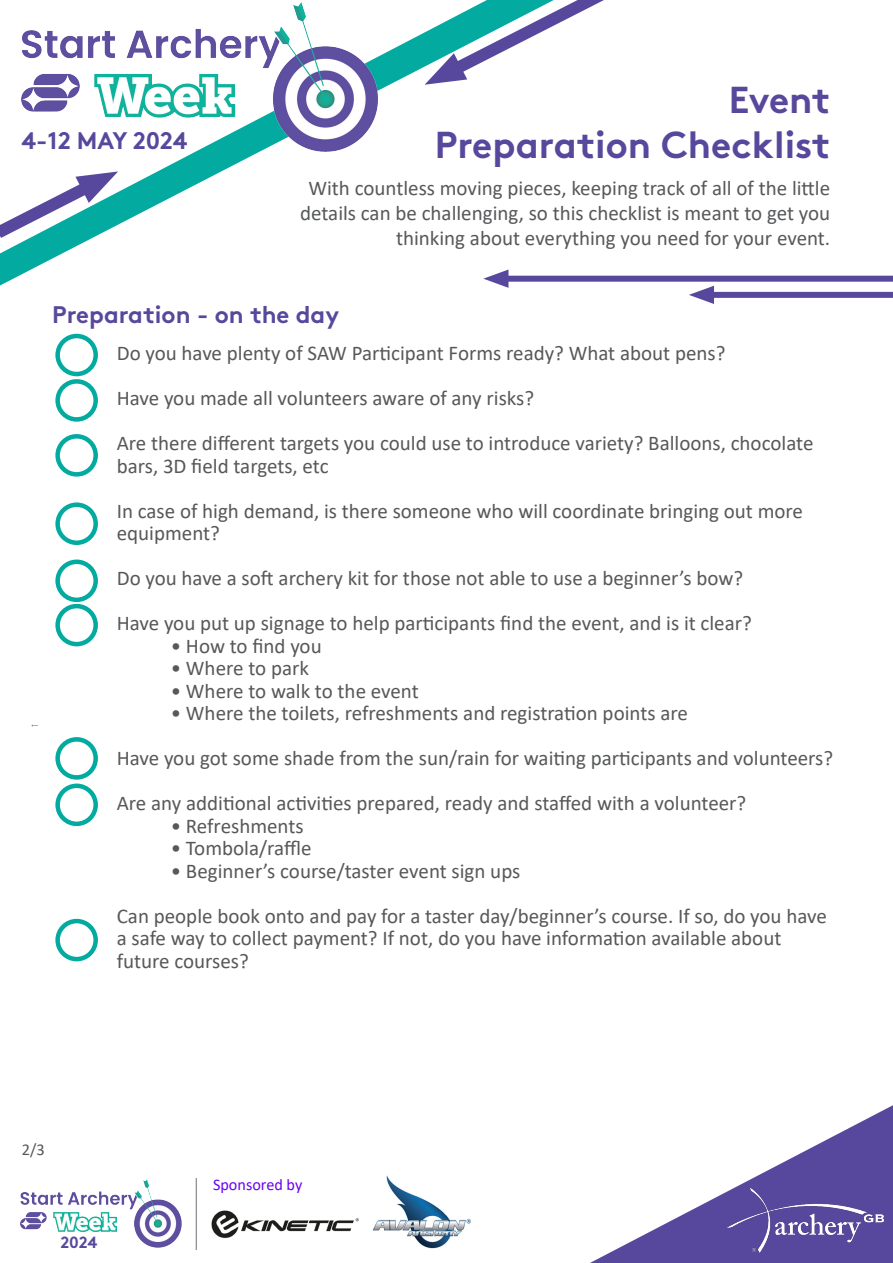
<style>
.page{position:relative;width:893px;height:1263px;background:#fff}
.page>*{position:absolute;margin:0;border:0;box-sizing:border-box;transform-origin:0 0}
.t1{font:700 37.5px/45px "Brown Pro";color:#58489d;text-align:right}
.t2{font:700 24px "Brown Pro";color:#58489d}
.t3{font:21px/22.5px "Calibri";color:#57585a}
.t4{font:16.5px "Calibri";color:#57585a}
.t5{font:16.2px "Calibri";color:#6804f0}
.t6{font:700 16.2px "Brown Pro";color:#58489d}
</style>
<div class="page">
<svg style="left:0;top:2px;width:560px;height:286px"></svg>
<img style="left:22px;top:3px;width:358px;height:152px">
<svg style="left:0;top:166px;width:118px;height:83px"></svg>
<svg style="left:425px;top:0;width:179px;height:90px"></svg>
<svg style="left:590px;top:1105px;width:303px;height:158px"></svg>
<img style="left:705px;top:1149px;width:188px;height:114px">
<div style="left:498px;top:276px;width:395px;height:6px;background:#58489d"></div>
<svg style="left:483px;top:269px;width:25px;height:19px"></svg>
<div style="left:704px;top:292px;width:189px;height:6px;background:#58489d"></div>
<svg style="left:689px;top:286px;width:25px;height:18px"></svg>
<hr style="left:196px;top:1178px;width:1px;height:72px;background:#939598">
<img style="left:21px;top:1180px;width:161px;height:68px">
<img style="left:373px;top:1175px;width:98px;height:74px">
<img style="left:211px;top:1210px;width:148px;height:28px">
<div style="left:55px;top:334px;width:43px;height:42px;border:4px solid #03aaa0;border-radius:50%"></div>
<div style="left:55px;top:379px;width:43px;height:43px;border:4px solid #03aaa0;border-radius:50%"></div>
<div style="left:55px;top:434px;width:43px;height:43px;border:4px solid #03aaa0;border-radius:50%"></div>
<div style="left:55px;top:502px;width:43px;height:43px;border:4px solid #03aaa0;border-radius:50%"></div>
<div style="left:55px;top:559px;width:43px;height:43px;border:4px solid #03aaa0;border-radius:50%"></div>
<div style="left:55px;top:604px;width:43px;height:42px;border:4px solid #03aaa0;border-radius:50%"></div>
<div style="left:55px;top:737px;width:43px;height:43px;border:4px solid #03aaa0;border-radius:50%"></div>
<div style="left:55px;top:783px;width:43px;height:43px;border:4px solid #03aaa0;border-radius:50%"></div>
<div style="left:55px;top:919px;width:43px;height:42px;border:4px solid #03aaa0;border-radius:50%"></div>
<p class="t2" style="left:22px;top:121px;width:167px">4-12 MAY 2024</p>
<p class="t1" style="left:435px;top:73px;width:397px">Event<br>Preparation Checklist</p>
<p class="t3" style="left:300px;top:175px;width:532px;line-height:25.2px;text-align:right">With countless moving pieces, keeping track of all of the little details can be challenging, so this checklist is meant to get you thinking about everything you need for your event.</p>
<p class="t2" style="left:52px;top:295px;width:288px">Preparation - on the day</p>
<p class="t3" style="left:117px;top:341px;width:610px">Do you have plenty of SAW Participant Forms ready? What about pens?</p>
<p class="t3" style="left:117px;top:386px;width:419px">Have you made all volunteers aware of any risks?</p>
<p class="t3" style="left:117px;top:431px;width:698px">Are there different targets you could use to introduce variety? Balloons, chocolate bars, 3D field targets, etc</p>
<p class="t3" style="left:117px;top:499px;width:688px">In case of high demand, is there someone who will coordinate bringing out more equipment?</p>
<p class="t3" style="left:117px;top:566px;width:628px">Do you have a soft archery kit for those not able to use a beginner’s bow?</p>
<p class="t3" style="left:117px;top:611px;width:637px">Have you put up signage to help participants find the event, and is it clear?</p>
<p class="t3" style="left:171px;top:634px;width:152px">• How to find you</p>
<p class="t3" style="left:171px;top:656px;width:140px">• Where to park</p>
<p class="t3" style="left:171px;top:679px;width:250px">• Where to walk to the event</p>
<p class="t3" style="left:171px;top:701px;width:519px">• Where the toilets, refreshments and registration points are</p>
<p class="t3" style="left:117px;top:746px;width:718px">Have you got some shade from the sun/rain for waiting participants and volunteers?</p>
<p class="t3" style="left:117px;top:791px;width:631px">Are any additional activities prepared, ready and staffed with a volunteer?</p>
<p class="t3" style="left:171px;top:814px;width:134px">• Refreshments</p>
<p class="t3" style="left:171px;top:836px;width:142px">• Tombola/raffle</p>
<p class="t3" style="left:171px;top:859px;width:351px">• Beginner’s course/taster event sign ups</p>
<p class="t3" style="left:117px;top:904px;width:712px">Can people book onto and pay for a taster day/beginner’s course. If so, do you have a safe way to collect payment? If not, do you have information available about future courses?</p>
<p class="t4" style="left:22px;top:1138px;width:25px">2/3</p>
<p class="t6" style="left:60px;top:1229px;width:38px">2024</p>
<p class="t5" style="left:213px;top:1173px;width:91px">Sponsored by</p>
</div>
